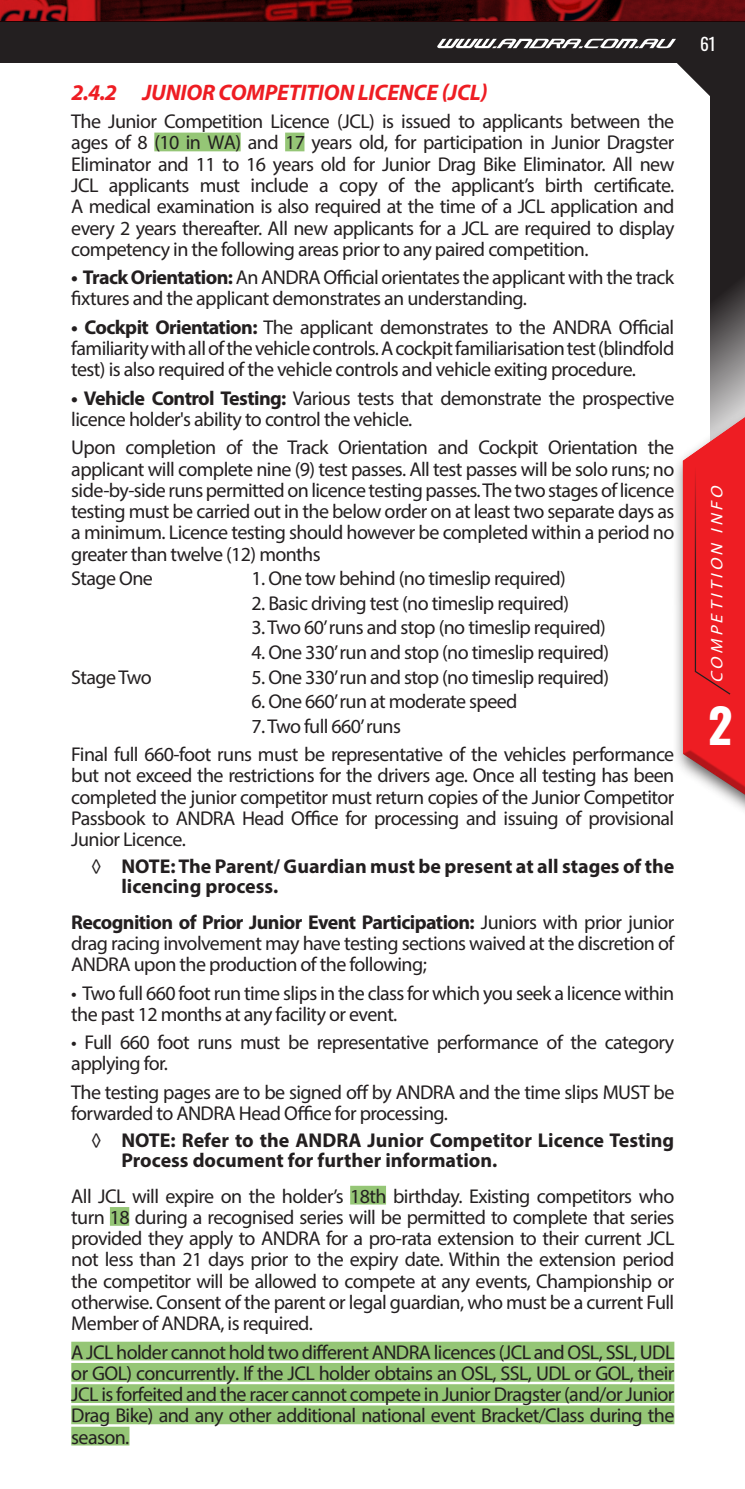
<style>
.page{position:relative;width:745px;height:1489px;background:#fff}
.page>*{position:absolute;margin:0;border:0;box-sizing:border-box;transform-origin:0 0}
.t1{font:700 47.5px "Oswald";color:#fff}
.t2{font:italic 700 22.5px "Myriad Pro";letter-spacing:-.01em;color:#ee1d23}
.BODY_COPY{font:20px/21.2px "Myriad Pro";letter-spacing:-.03em;color:#231f20;text-align:justify}
.t3{font:700 20px/20px "Myriad Pro";color:#231f20}
.t4{font:17.5px "Oswald";color:#fff}
.t5{font:italic 16.75px "Myriad Pro";color:#fff;scale:1.05 1}
.s1{font-weight:700}
.s2{font-weight:400}
</style>
<div class="page">
<div style="left:0;top:0;width:744px;height:63px;background:#231f20"></div>
<svg style="left:437px;top:21px;width:307px;height:75px"></svg>
<svg style="left:710px;top:63px;width:34px;height:326px;background:#373334"></svg>
<svg style="left:0;top:0;width:744px;height:21px;background:#55090b"></svg>
<svg style="left:676px;top:391px;width:68px;height:419px;background:#e85559"></svg>
<div style="left:154px;top:133px;width:86px;height:18px;background:#95c676"></div>
<div style="left:285px;top:133px;width:19px;height:18px;background:#95c676"></div>
<div style="left:350px;top:1185px;width:36px;height:19px;background:#95c676"></div>
<div style="left:110px;top:1206px;width:19px;height:19px;background:#95c676"></div>
<div style="left:71px;top:1341px;width:603px;height:19px;background:#95c676"></div>
<div style="left:71px;top:1362px;width:603px;height:19px;background:#95c676"></div>
<div style="left:71px;top:1383px;width:603px;height:19px;background:#95c676"></div>
<div style="left:71px;top:1405px;width:603px;height:18px;background:#95c676"></div>
<div style="left:71px;top:1426px;width:58px;height:19px;background:#95c676"></div>
<p class="t2" style="left:71px;top:78px;width:417px">2.4.2 JUNIOR COMPETITION LICENCE (JCL)</p>
<p class="BODY_COPY" style="left:71px;top:111px;width:604px">The Junior Competition Licence (JCL) is issued to applicants between the ages of 8 (10 in WA) and 17 years old, for participation in Junior Dragster Eliminator and 11 to 16 years old for Junior Drag Bike Eliminator. All new JCL applicants must include a copy of the applicant’s birth certificate.<br>A medical examination is also required at the time of a JCL application and every 2 years thereafter. All new applicants for a JCL are required to display competency in the following areas prior to any paired competition.</p>
<p class="BODY_COPY" style="left:71px;top:266px;width:604px"><span class="s1">• Track Orientation:</span> An ANDRA Official orientates the applicant with the track fixtures and the applicant demonstrates an understanding.</p>
<p class="BODY_COPY" style="left:71px;top:316px;width:604px"><span class="s1">• Cockpit Orientation:</span> The applicant demonstrates to the ANDRA Official familiarity with all of the vehicle controls. A cockpit familiarisation test (blindfold test) is also required of the vehicle controls and vehicle exiting procedure.</p>
<p class="BODY_COPY" style="left:71px;top:387px;width:604px"><span class="s1">• Vehicle Control Testing:</span> Various tests that demonstrate the prospective licence holder's ability to control the vehicle.</p>
<p class="BODY_COPY" style="left:71px;top:436px;width:604px">Upon completion of the Track Orientation and Cockpit Orientation the applicant will complete nine (9) test passes. All test passes will be solo runs; no side-by-side runs permitted on licence testing passes. The two stages of licence testing must be carried out in the below order on at least two separate days as a minimum. Licence testing should however be completed within a period no greater than twelve (12) months</p>
<p class="BODY_COPY" style="left:71px;top:567px;width:83px">Stage One</p>
<p class="BODY_COPY" style="left:251px;top:567px;width:316px">1. One tow behind (no timeslip required)</p>
<p class="BODY_COPY" style="left:251px;top:592px;width:319px">2. Basic driving test (no timeslip required)</p>
<p class="BODY_COPY" style="left:251px;top:616px;width:355px">3. Two 60’ runs and stop (no timeslip required)</p>
<p class="BODY_COPY" style="left:251px;top:641px;width:359px">4. One 330’ run and stop (no timeslip required)</p>
<p class="BODY_COPY" style="left:71px;top:666px;width:82px">Stage Two</p>
<p class="BODY_COPY" style="left:251px;top:666px;width:359px">5. One 330’ run and stop (no timeslip required)</p>
<p class="BODY_COPY" style="left:251px;top:690px;width:267px">6. One 660’ run at moderate speed</p>
<p class="BODY_COPY" style="left:251px;top:715px;width:151px">7. Two full 660’ runs</p>
<p class="BODY_COPY" style="left:71px;top:743px;width:604px">Final full 660-foot runs must be representative of the vehicles performance but not exceed the restrictions for the drivers age. Once all testing has been completed the junior competitor must return copies of the Junior Competitor Passbook to ANDRA Head Office for processing and issuing of provisional Junior Licence.</p>
<p class="t3" style="left:121px;top:855px;width:554px;text-indent:-30px"><span class="s2">◊</span> NOTE: The Parent/ Guardian must be present at all stages of the licencing process.</p>
<p class="BODY_COPY" style="left:71px;top:911px;width:604px"><span class="s1">Recognition of Prior Junior Event Participation:</span> Juniors with prior junior drag racing involvement may have testing sections waived at the discretion of ANDRA upon the production of the following;</p>
<p class="BODY_COPY" style="left:71px;top:981px;width:604px">• Two full 660 foot run time slips in the class for which you seek a licence within the past 12 months at any facility or event.</p>
<p class="BODY_COPY" style="left:71px;top:1031px;width:604px">• Full 660 foot runs must be representative performance of the category applying for.</p>
<p class="BODY_COPY" style="left:71px;top:1081px;width:604px">The testing pages are to be signed off by ANDRA and the time slips MUST be forwarded to ANDRA Head Office for processing.</p>
<p class="t3" style="left:121px;top:1129px;width:554px;text-indent:-30px"><span class="s2">◊</span> NOTE: Refer to the ANDRA Junior Competitor Licence Testing<br>Process document for further information.</p>
<p class="BODY_COPY" style="left:71px;top:1184px;width:604px">All JCL will expire on the holder’s 18th birthday. Existing competitors who turn 18 during a recognised series will be permitted to complete that series provided they apply to ANDRA for a pro-rata extension to their current JCL not less than 21 days prior to the expiry date. Within the extension period the competitor will be allowed to compete at any events, Championship or otherwise. Consent of the parent or legal guardian, who must be a current Full Member of ANDRA, is required.</p>
<p class="BODY_COPY" style="left:71px;top:1340px;width:604px">A JCL holder cannot hold two different ANDRA licences (JCL and OSL, SSL, UDL or GOL) concurrently. If the JCL holder obtains an OSL, SSL, UDL or GOL, their JCL is forfeited and the racer cannot compete in Junior Dragster (and/or Junior Drag Bike) and any other additional national event Bracket/Class during the season.</p>
<p class="t4" style="left:699px;top:29px;width:17px">61</p>
<p class="t5" style="left:706px;top:682px;width:193px;rotate:-90deg">COMPETITION INFO</p>
<h1 class="t1" style="left:707px;top:701px;width:26px">2</h1>
</div>
